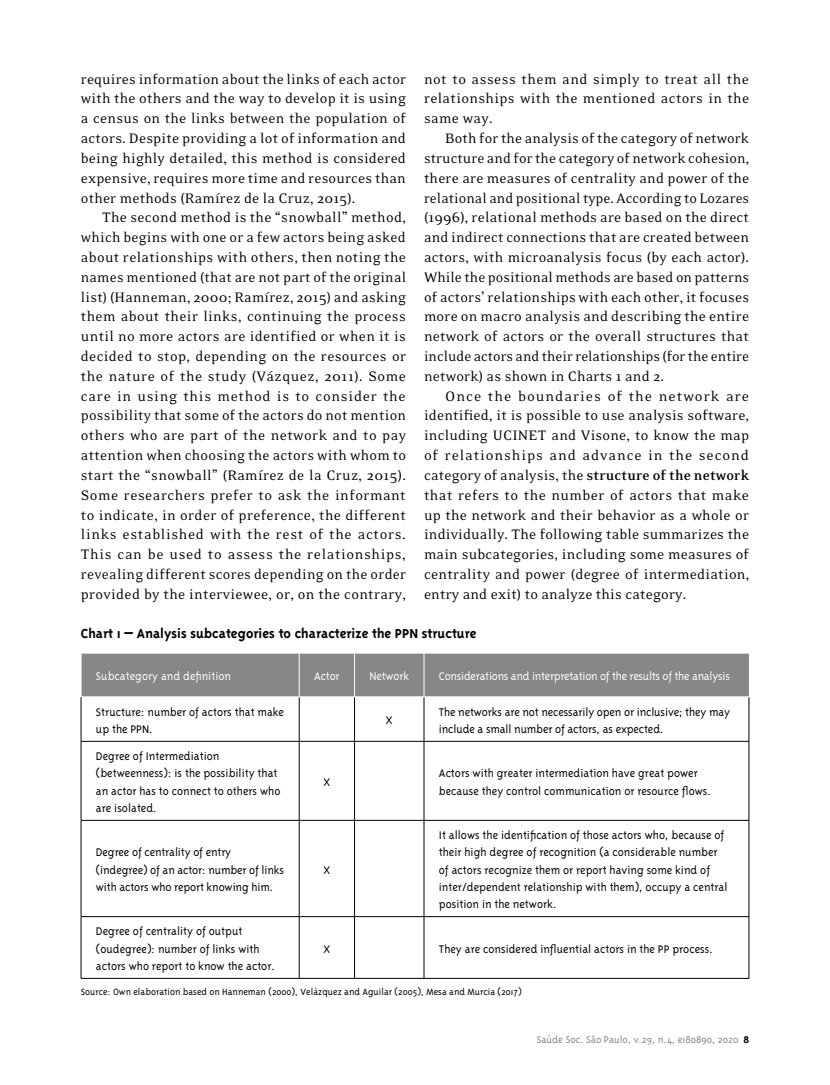
<style>
.page{position:relative;width:830px;height:1085px;background:#fff}
.page>*{position:absolute;margin:0;border:0;box-sizing:border-box;transform-origin:0 0}
.t1{font:15.75px/19.8px "Eidetic Neo";letter-spacing:.01em;color:#000;text-align:justify}
.t2{font:700 15px "Triplex";color:#000}
.t3{font:300 12.75px/17.2px "Triplex";color:#000}
.t4{font:300 12.75px "Triplex";letter-spacing:-.02em;color:#fff}
.t5{font:300 12.75px "Triplex";color:#fff}
.t6{font:300 11.25px "Triplex";color:#878787}
.t7{font:300 10.5px "Triplex";color:#000}
.s1{font-weight:700}
.s2{font-weight:700;color:#000}
</style>
<div class="page">
<div style="left:82px;top:653px;width:666px;height:43px;background:#878787"></div>
<hr style="left:299px;top:653px;width:1px;height:43px;background:#fff">
<hr style="left:354px;top:653px;width:1px;height:43px;background:#fff">
<hr style="left:423px;top:653px;width:1px;height:43px;background:#fff">
<hr style="left:299px;top:697px;width:1px;height:44px;background:#000">
<hr style="left:354px;top:697px;width:1px;height:44px;background:#000">
<hr style="left:423px;top:697px;width:1px;height:44px;background:#000">
<hr style="left:81px;top:741px;width:218px;height:1px;background:#000">
<hr style="left:299px;top:741px;width:55px;height:1px;background:#000">
<hr style="left:299px;top:741px;width:1px;height:79px;background:#000">
<hr style="left:354px;top:741px;width:70px;height:1px;background:#000">
<hr style="left:354px;top:741px;width:1px;height:79px;background:#000">
<hr style="left:424px;top:741px;width:324px;height:1px;background:#000">
<hr style="left:423px;top:741px;width:1px;height:79px;background:#000">
<hr style="left:81px;top:820px;width:218px;height:1px;background:#000">
<hr style="left:299px;top:820px;width:55px;height:1px;background:#000">
<hr style="left:299px;top:820px;width:1px;height:96px;background:#000">
<hr style="left:354px;top:820px;width:70px;height:1px;background:#000">
<hr style="left:354px;top:820px;width:1px;height:96px;background:#000">
<hr style="left:424px;top:820px;width:324px;height:1px;background:#000">
<hr style="left:423px;top:820px;width:1px;height:96px;background:#000">
<hr style="left:81px;top:916px;width:218px;height:1px;background:#000">
<hr style="left:299px;top:916px;width:55px;height:1px;background:#000">
<hr style="left:299px;top:916px;width:1px;height:62px;background:#000">
<hr style="left:354px;top:916px;width:70px;height:1px;background:#000">
<hr style="left:354px;top:916px;width:1px;height:62px;background:#000">
<hr style="left:424px;top:916px;width:324px;height:1px;background:#000">
<hr style="left:423px;top:916px;width:1px;height:62px;background:#000">
<hr style="left:81px;top:697px;width:1px;height:44px;background:#000">
<hr style="left:748px;top:697px;width:1px;height:44px;background:#000">
<hr style="left:81px;top:741px;width:1px;height:79px;background:#000">
<hr style="left:748px;top:741px;width:1px;height:79px;background:#000">
<hr style="left:81px;top:820px;width:1px;height:96px;background:#000">
<hr style="left:748px;top:820px;width:1px;height:96px;background:#000">
<hr style="left:81px;top:916px;width:1px;height:62px;background:#000">
<hr style="left:748px;top:916px;width:1px;height:62px;background:#000">
<hr style="left:81px;top:977px;width:218px;height:1px;background:#000">
<hr style="left:299px;top:977px;width:55px;height:1px;background:#000">
<hr style="left:354px;top:977px;width:70px;height:1px;background:#000">
<hr style="left:424px;top:977px;width:324px;height:1px;background:#000">
<p class="t1" style="left:81px;top:69px;width:327px">requires information about the links of each actor with the others and the way to develop it is using a census on the links between the population of actors. Despite providing a lot of information and being highly detailed, this method is considered expensive, requires more time and resources than other methods (Ramírez de la Cruz, 2015).</p>
<p class="t1" style="left:81px;top:208px;width:327px;text-indent:21px">The second method is the “snowball” method, which begins with one or a few actors being asked about relationships with others, then noting the names mentioned (that are not part of the original list) (Hanneman, 2000; Ramírez, 2015) and asking them about their links, continuing the process until no more actors are identified or when it is decided to stop, depending on the resources or the nature of the study (Vázquez, 2011). Some care in using this method is to consider the possibility that some of the actors do not mention others who are part of the network and to pay attention when choosing the actors with whom to start the “snowball” (Ramírez de la Cruz, 2015).<br>Some researchers prefer to ask the informant to indicate, in order of preference, the different links established with the rest of the actors.<br>This can be used to assess the relationships, revealing different scores depending on the order provided by the interviewee, or, on the contrary,</p>
<p class="t1" style="left:424px;top:69px;width:326px">not to assess them and simply to treat all the relationships with the mentioned actors in the same way.</p>
<p class="t1" style="left:424px;top:129px;width:327px;text-indent:21px">Both for the analysis of the category of network structure and for the category of network cohesion, there are measures of centrality and power of the relational and positional type. According to Lozares (1996), relational methods are based on the direct and indirect connections that are created between actors, with microanalysis focus (by each actor).<br>While the positional methods are based on patterns of actors’ relationships with each other, it focuses more on macro analysis and describing the entire network of actors or the overall structures that include actors and their relationships (for the entire network) as shown in Charts 1 and 2.</p>
<p class="t1" style="left:424px;top:386px;width:326px;text-indent:21px">Once the boundaries of the network are identified, it is possible to use analysis software, including UCINET and Visone, to know the map of relationships and advance in the second category of analysis, the <span class="s1">structure of the network </span>that refers to the number of actors that make up the network and their behavior as a whole or individually. The following table summarizes the main subcategories, including some measures of centrality and power (degree of intermediation, entry and exit) to analyze this category.</p>
<p class="t2" style="left:81px;top:625px;width:397px">Chart 1 – Analysis subcategories to characterize the PPN structure</p>
<p class="t5" style="left:96px;top:669px;width:136px">Subcategory and definition</p>
<p class="t4" style="left:314px;top:669px;width:27px">Actor</p>
<p class="t4" style="left:369px;top:669px;width:41px">Network</p>
<p class="t4" style="left:438px;top:669px;width:292px">Considerations and interpretation of the results of the analysis</p>
<p class="t3" style="left:96px;top:702px;width:189px">Structure: number of actors that make up the PPN.</p>
<p class="t3" style="left:385px;top:711px;width:8px">X</p>
<p class="t3" style="left:438px;top:702px;width:292px">The networks are not necessarily open or inclusive; they may include a small number of actors, as expected.</p>
<p class="t3" style="left:96px;top:747px;width:186px">Degree of Intermediation (betweenness): is the possibility that an actor has to connect to others who are isolated.</p>
<p class="t3" style="left:323px;top:773px;width:8px">X</p>
<p class="t3" style="left:438px;top:764px;width:273px">Actors with greater intermediation have great power because they control communication or resource flows.</p>
<p class="t3" style="left:96px;top:843px;width:189px">Degree of centrality of entry (indegree) of an actor: number of links with actors who report knowing him.</p>
<p class="t3" style="left:323px;top:860px;width:8px">X</p>
<p class="t3" style="left:438px;top:826px;width:290px">It allows the identification of those actors who, because of their high degree of recognition (a considerable number of actors recognize them or report having some kind of inter/dependent relationship with them), occupy a central position in the network.</p>
<p class="t3" style="left:96px;top:922px;width:180px">Degree of centrality of output (oudegree): number of links with actors who report to know the actor.</p>
<p class="t3" style="left:323px;top:939px;width:8px">X</p>
<p class="t3" style="left:438px;top:939px;width:275px">They are considered influential actors in the PP process.</p>
<p class="t7" style="left:81px;top:985px;width:442px">Source: Own elaboration based on Hanneman (2000), Velázquez and Aguilar (2005), Mesa and Murcia (2017)</p>
<p class="t6" style="left:536px;top:1033px;width:214px">Saúde Soc. São Paulo, v.29, n.4, e180890, 2020 <span class="s2">8</span></p>
</div>
